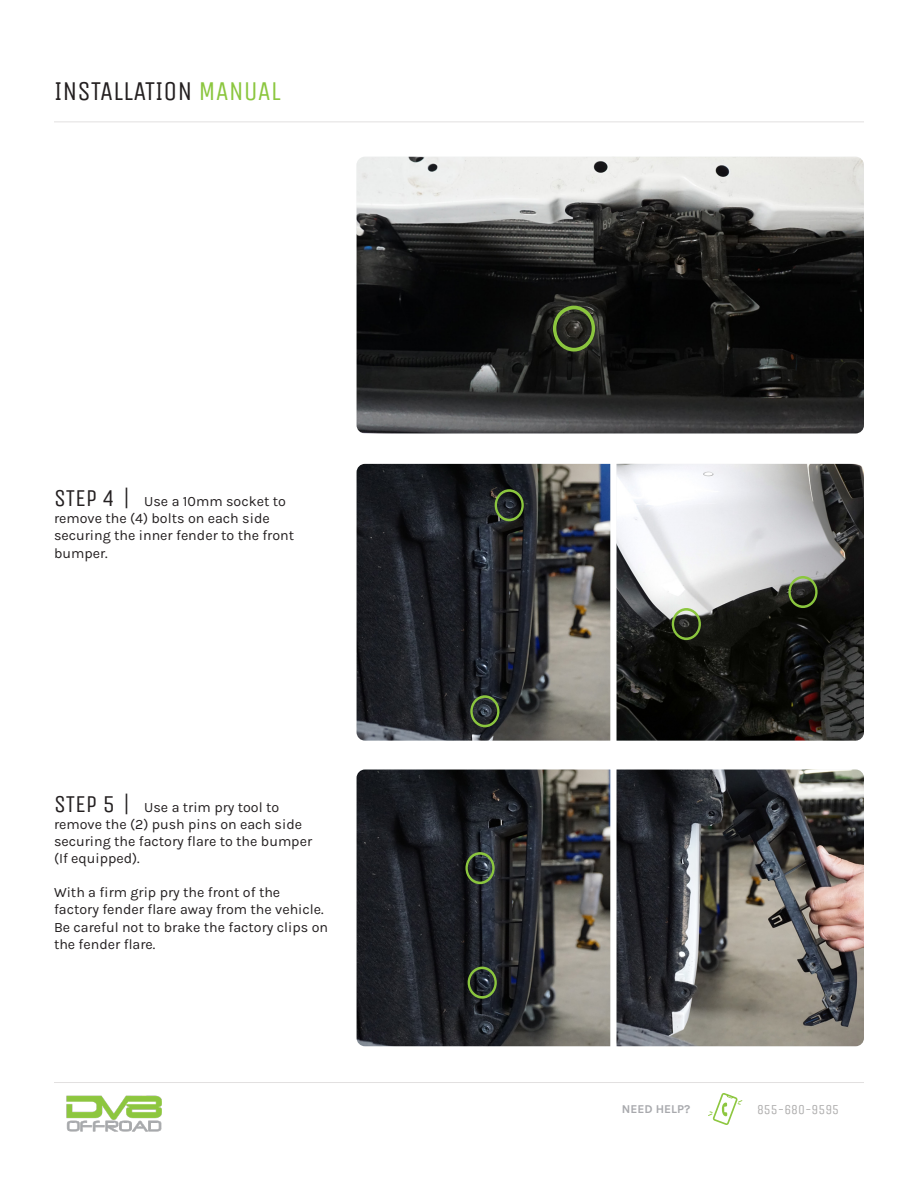
<style>
.page{position:relative;width:918px;height:1188px;background:#fff}
.page>*{position:absolute;margin:0;border:0;box-sizing:border-box;transform-origin:0 0}
.t1{font:27px "Unica One";color:#231f20}
.t2{font:14.25px/17.1px "Karla";color:#231f20}
.t3{font:13.5px "Unica One";color:#aeadad}
.t4{font:700 12px "Karla";color:#a8a9ad}
.s1{color:#8bc63e}
.s2{font-family:"Unica One";font-size:24px}
</style>
<div class="page">
<img style="left:357px;top:770px;width:253px;height:276px">
<img style="left:617px;top:770px;width:247px;height:276px">
<img style="left:357px;top:464px;width:253px;height:277px">
<img style="left:617px;top:464px;width:247px;height:277px">
<img style="left:357px;top:157px;width:507px;height:276px">
<hr style="left:54px;top:122px;width:810px;height:1px;background:#e2e0e0">
<svg style="left:708px;top:1093px;width:34px;height:32px"></svg>
<hr style="left:54px;top:1082px;width:810px;height:1px;background:#e2e0e0">
<img style="left:66px;top:1095px;width:96px;height:37px">
<svg style="left:553px;top:306px;width:42px;height:46px;background:#3f4c2a"></svg>
<svg style="left:495px;top:489px;width:29px;height:32px"></svg>
<svg style="left:470px;top:695px;width:30px;height:32px"></svg>
<svg style="left:672px;top:608px;width:29px;height:32px"></svg>
<svg style="left:788px;top:576px;width:30px;height:32px"></svg>
<svg style="left:465px;top:852px;width:30px;height:32px"></svg>
<svg style="left:468px;top:967px;width:29px;height:32px"></svg>
<p class="t1" style="left:54px;top:72px;width:228px">INSTALLATION <span class="s1">MANUAL</span></p>
<p class="t2" style="left:54px;top:492px;width:242px"><span class="s2">STEP 4 |</span> Use a 10mm socket to remove the (4) bolts on each side securing the inner fender to the front bumper.</p>
<p class="t2" style="left:54px;top:798px;width:260px"><span class="s2">STEP 5 |</span> Use a trim pry tool to remove the (2) push pins on each side securing the factory flare to the bumper (If equipped).</p>
<p class="t2" style="left:54px;top:884px;width:276px">With a firm grip pry the front of the factory fender flare away from the vehicle.<br>Be careful not to brake the factory clips on the fender flare.</p>
<p class="t4" style="left:622px;top:1101px;width:70px">NEED HELP?</p>
<p class="t3" style="left:757px;top:1100px;width:84px">855-680-9595</p>
</div>
